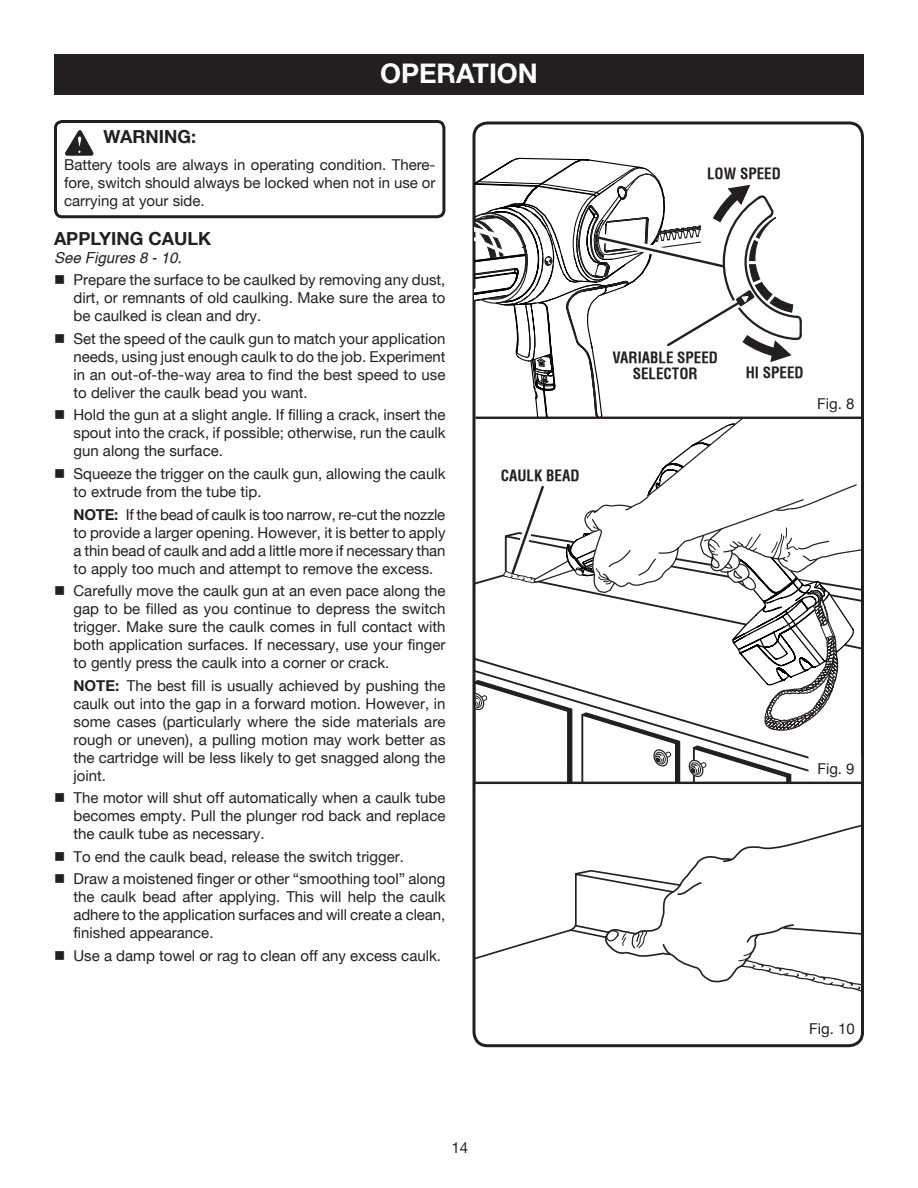
<style>
.page{position:relative;width:918px;height:1188px;background:#fff}
.page>*{position:absolute;margin:0;border:0;box-sizing:border-box;transform-origin:0 0}
.t1{font:700 27px "Helvetica Neue";color:#fff}
.t2{font:700 18px "Helvetica Neue";color:#231f20}
.t3{font:15px/18px "Helvetica Neue";color:#231f20;text-align:justify}
.t4{font:700 condensed 15px/15.8px "Helvetica";color:#231f20;text-align:center}
.t5{font:italic 15px "Helvetica";color:#231f20}
.s1{font-weight:700}
</style>
<div class="page">
<svg style="left:472px;top:121px;width:392px;height:925px"></svg>
<div style="left:54px;top:54px;width:810px;height:40px;background:#231f20"></div>
<svg style="left:54px;top:120px;width:392px;height:97px"></svg>
<hr style="left:474px;top:782px;width:388px;height:2px;background:#231f20">
<svg style="left:473px;top:157px;width:391px;height:625px"></svg>
<h1 class="t1" style="left:380px;top:57px;width:159px">OPERATION</h1>
<p class="t2" style="left:104px;top:126px;width:94px">WARNING:</p>
<p class="t3" style="left:64px;top:156px;width:373px">Battery tools are always in operating condition. There&shy;fore, switch should always be locked when not in use or carrying at your side.</p>
<p class="t2" style="left:54px;top:227px;width:159px">APPLYING CAULK</p>
<p class="t5" style="left:54px;top:249px;width:129px">See Figures 8 - 10.</p>
<p class="t3" style="left:74px;top:271px;width:374px;text-indent:-20px">■ Prepare the surface to be caulked by removing any dust, dirt, or remnants of old caulking. Make sure the area to be caulked is clean and dry.</p>
<p class="t3" style="left:74px;top:329px;width:374px;text-indent:-20px">■ Set the speed of the caulk gun to match your application needs, using just enough caulk to do the job. Experiment in an out-of-the-way area to find the best speed to use to deliver the caulk bead you want.</p>
<p class="t3" style="left:74px;top:406px;width:373px;text-indent:-20px">■ Hold the gun at a slight angle. If filling a crack, insert the spout into the crack, if possible; otherwise, run the caulk gun along the surface.</p>
<p class="t3" style="left:74px;top:464px;width:373px;text-indent:-20px">■ Squeeze the trigger on the caulk gun, allowing the caulk to extrude from the tube tip.</p>
<p class="t3" style="left:74px;top:505px;width:374px"><span class="s1">NOTE:</span> If the bead of caulk is too narrow, re-cut the nozzle to provide a larger opening. However, it is better to apply a thin bead of caulk and add a little more if necessary than to apply too much and attempt to remove the excess.</p>
<p class="t3" style="left:74px;top:582px;width:374px;text-indent:-19px">■ Carefully move the caulk gun at an even pace along the gap to be filled as you continue to depress the switch trigger. Make sure the caulk comes in full contact with both application surfaces. If necessary, use your finger to gently press the caulk into a corner or crack.</p>
<p class="t3" style="left:74px;top:676px;width:374px"><span class="s1">NOTE:</span> The best fill is usually achieved by pushing the caulk out into the gap in a forward motion. However, in some cases (particularly where the side materials are rough or uneven), a pulling motion may work better as the cartridge will be less likely to get snagged along the joint.</p>
<p class="t3" style="left:74px;top:789px;width:373px;text-indent:-20px">■ The motor will shut off automatically when a caulk tube becomes empty. Pull the plunger rod back and replace the caulk tube as necessary.</p>
<p class="t3" style="left:54px;top:847px;width:352px">■ To end the caulk bead, release the switch trigger.</p>
<p class="t3" style="left:74px;top:870px;width:374px;text-indent:-20px">■ Draw a moistened finger or other “smoothing tool” along the caulk bead after applying. This will help the caulk adhere to the application surfaces and will create a clean, finished appearance.</p>
<p class="t3" style="left:54px;top:946px;width:389px">■ Use a damp towel or rag to clean off any excess caulk.</p>
<p class="t4" style="left:501px;top:468px;width:80px">CAULK BEAD</p>
<p class="t4" style="left:707px;top:166px;width:75px">LOW SPEED</p>
<p class="t4" style="left:612px;top:350px;width:107px">VARIABLE SPEED<br>SELECTOR</p>
<p class="t4" style="left:746px;top:365px;width:59px">HI SPEED</p>
<p class="t3" style="left:817px;top:394px;width:39px">Fig. 8</p>
<p class="t3" style="left:817px;top:759px;width:39px">Fig. 9</p>
<p class="t3" style="left:809px;top:1019px;width:47px">Fig. 10</p>
<p class="t3" style="left:451px;top:1139px;width:18px">14</p>
</div>
